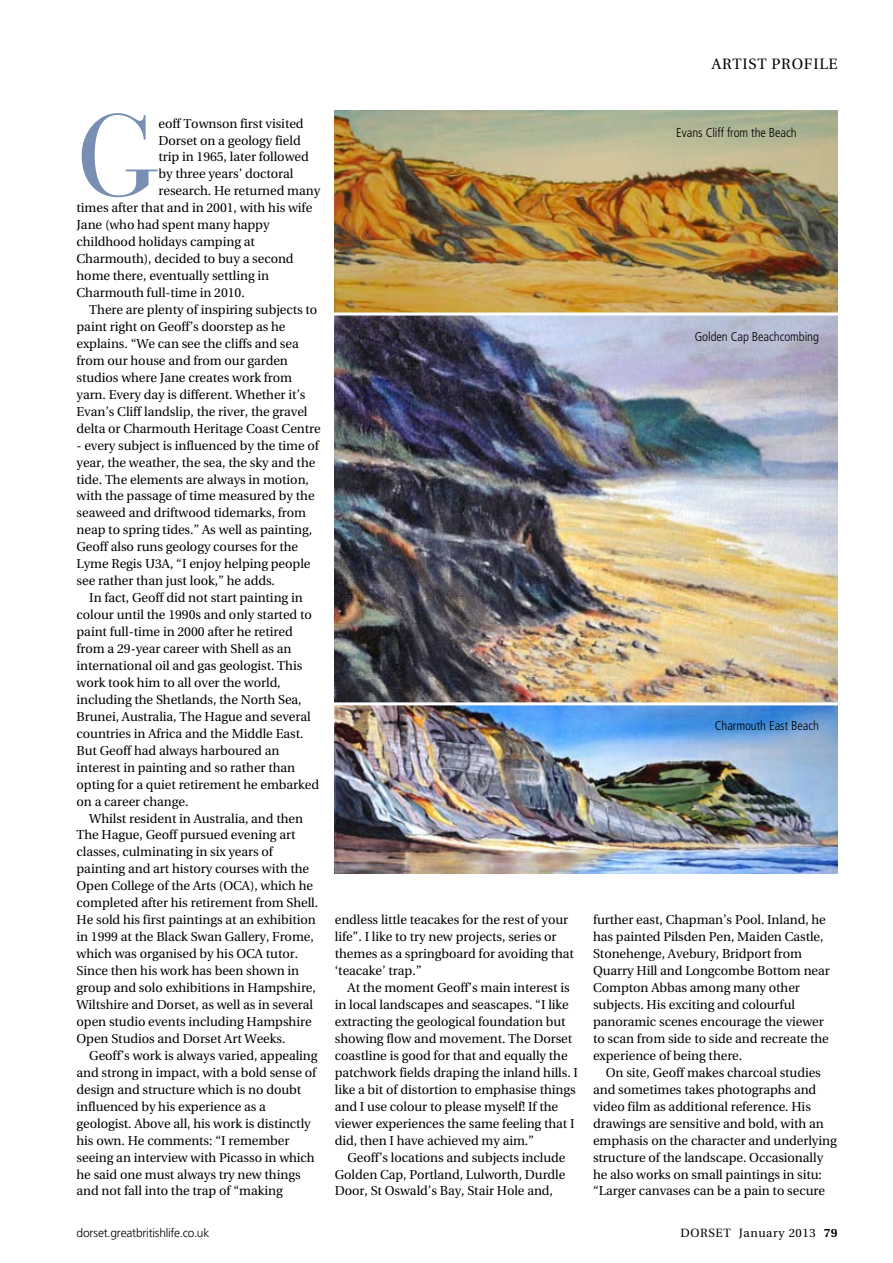
<style>
.page{position:relative;width:893px;height:1263px;background:#fff}
.page>*{position:absolute;margin:0;border:0;box-sizing:border-box;transform-origin:0 0}
.t1{font:114.3px "Bauer Bodoni";color:#788eb2}
.t2{font:15px "Utopia";color:#000}
.t3{font:12.9px/17px "Utopia";letter-spacing:-.005em;color:#000}
.t4{font:300 condensed 12.75px "Frutiger";letter-spacing:-.005em;color:#000}
.t5{font:300 12px "Frutiger";letter-spacing:-.02em;color:#000}
.t6{font:12px "Utopia";letter-spacing:.05em;color:#000}
.s1{font-weight:700}
</style>
<div class="page">
<img style="left:335px;top:111px;width:503px;height:762px">
<hr style="left:328px;top:312px;width:519px;height:3px;background:#fff">
<hr style="left:325px;top:702px;width:527px;height:3px;background:#fff">
<p class="t2" style="left:712px;top:56px;width:21px">Artist</p>
<p class="t2" style="left:772px;top:56px;width:11px">profile</p>
<h1 class="t1" style="left:77px;top:88px;width:84px">G</h1>
<p class="t3" style="left:158px;top:115px;width:147px">eoff Townson first visited</p>
<p class="t3" style="left:158px;top:132px;width:144px">Dorset on a geology field</p>
<p class="t3" style="left:158px;top:149px;width:152px">trip in 1965, later followed</p>
<p class="t3" style="left:158px;top:166px;width:136px">by three years’ doctoral</p>
<p class="t3" style="left:158px;top:183px;width:163px">research. He returned many</p>
<p class="t3" style="left:77px;top:200px;width:237px">times after that and in 2001, with his wife</p>
<p class="t3" style="left:77px;top:217px;width:194px">Jane (who had spent many happy</p>
<p class="t3" style="left:77px;top:234px;width:180px">childhood holidays camping at</p>
<p class="t3" style="left:77px;top:251px;width:219px">Charmouth), decided to buy a second</p>
<p class="t3" style="left:77px;top:267px;width:194px">home there, eventually settling in</p>
<p class="t3" style="left:77px;top:284px;width:170px">Charmouth full-time in 2010.</p>
<p class="t3" style="left:89px;top:301px;width:230px">There are plenty of inspiring subjects to</p>
<p class="t3" style="left:77px;top:318px;width:211px">paint right on Geoff’s doorstep as he</p>
<p class="t3" style="left:77px;top:335px;width:224px">explains. “We can see the cliffs and sea</p>
<p class="t3" style="left:77px;top:352px;width:213px">from our house and from our garden</p>
<p class="t3" style="left:77px;top:369px;width:217px">studios where Jane creates work from</p>
<p class="t3" style="left:77px;top:386px;width:231px">yarn. Every day is different. Whether it’s</p>
<p class="t3" style="left:77px;top:403px;width:232px">Evan’s Cliff landslip, the river, the gravel</p>
<p class="t3" style="left:77px;top:420px;width:246px">delta or Charmouth Heritage Coast Centre</p>
<p class="t3" style="left:77px;top:437px;width:244px">- every subject is influenced by the time of year, the weather, the sea, the sky and the tide. The elements are always in motion, with the passage of time measured by the seaweed and driftwood tidemarks, from neap to spring tides.” As well as painting, Geoff also runs geology courses for the Lyme Regis U3A, “I enjoy helping people see rather than just look,” he adds.</p>
<p class="t3" style="left:77px;top:590px;width:244px;text-indent:13px">In fact, Geoff did not start painting in colour until the 1990s and only started to paint full-time in 2000 after he retired from a 29-year career with Shell as an international oil and gas geologist. This work took him to all over the world, including the Shetlands, the North Sea, Brunei, Australia, The Hague and several countries in Africa and the Middle East.<br>But Geoff had always harboured an interest in painting and so rather than opting for a quiet retirement he embarked on a career change.</p>
<p class="t3" style="left:77px;top:810px;width:243px;text-indent:13px">Whilst resident in Australia, and then The Hague, Geoff pursued evening art classes, culminating in six years of painting and art history courses with the Open College of the Arts (OCA), which he completed after his retirement from Shell.<br>He sold his first paintings at an exhibition in 1999 at the Black Swan Gallery, Frome, which was organised by his OCA tutor.<br>Since then his work has been shown in group and solo exhibitions in Hampshire, Wiltshire and Dorset, as well as in several open studio events including Hampshire Open Studios and Dorset Art Weeks.</p>
<p class="t3" style="left:77px;top:1047px;width:243px;text-indent:13px">Geoff’s work is always varied, appealing and strong in impact, with a bold sense of design and structure which is no doubt influenced by his experience as a geologist. Above all, his work is distinctly his own. He comments: “I remember seeing an interview with Picasso in which he said one must always try new things and not fall into the trap of “making</p>
<p class="t3" style="left:335px;top:912px;width:241px">endless little teacakes for the rest of your life”. I like to try new projects, series or themes as a springboard for avoiding that ‘teacake’ trap.”</p>
<p class="t3" style="left:335px;top:979px;width:245px;text-indent:13px">At the moment Geoff’s main interest is in local landscapes and seascapes. “I like extracting the geological foundation but showing flow and movement. The Dorset coastline is good for that and equally the patchwork fields draping the inland hills. I like a bit of distortion to emphasise things and I use colour to please myself! If the viewer experiences the same feeling that I did, then I have achieved my aim.”</p>
<p class="t3" style="left:335px;top:1149px;width:232px;text-align:justify;text-indent:13px">Geoff’s locations and subjects include Golden Cap, Portland, Lulworth, Durdle Door, St Oswald’s Bay, Stair Hole and,</p>
<p class="t4" style="left:676px;top:125px;width:122px">Evans Cliff from the Beach</p>
<p class="t4" style="left:695px;top:329px;width:126px">Golden Cap Beachcombing</p>
<p class="t4" style="left:715px;top:719px;width:106px">Charmouth East Beach</p>
<p class="t3" style="left:593px;top:912px;width:238px">further east, Chapman’s Pool. Inland, he has painted Pilsden Pen, Maiden Castle, Stonehenge, Avebury, Bridport from Quarry Hill and Longcombe Bottom near Compton Abbas among many other subjects. His exciting and colourful panoramic scenes encourage the viewer to scan from side to side and recreate the experience of being there.</p>
<p class="t3" style="left:593px;top:1064px;width:245px;text-indent:13px">On site, Geoff makes charcoal studies and sometimes takes photographs and video film as additional reference. His drawings are sensitive and bold, with an emphasis on the character and underlying structure of the landscape. Occasionally he also works on small paintings in situ: “Larger canvases can be a pain to secure</p>
<p class="t5" style="left:77px;top:1226px;width:134px">dorset.greatbritishlife.co.uk</p>
<p class="t6" style="left:680px;top:1226px;width:159px">DORSET January 2013 <span class="s1">79</span></p>
</div>
